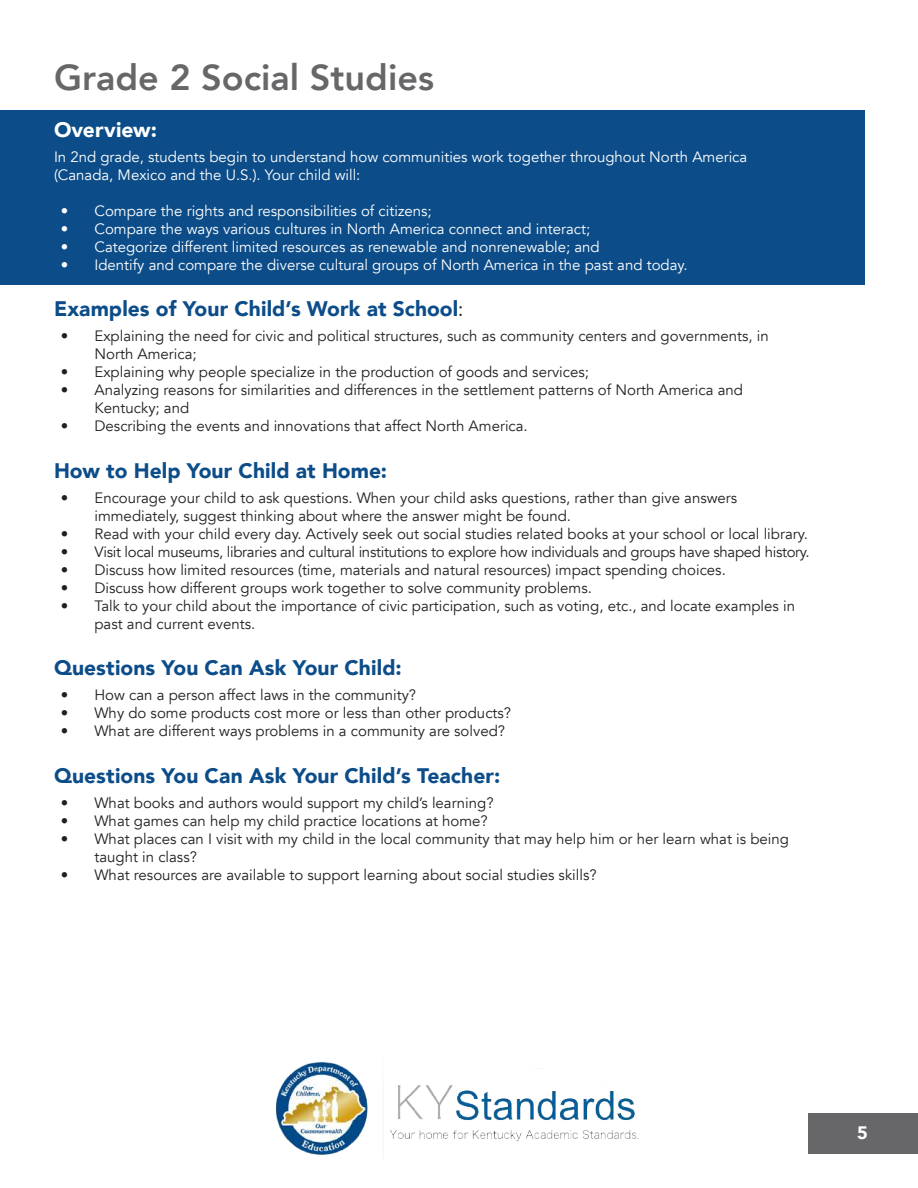
<style>
.page{position:relative;width:918px;height:1188px;background:#fff}
.page>*{position:absolute;margin:0;border:0;box-sizing:border-box;transform-origin:0 0}
.t1{font:800 36px "Avenir";color:#67676a}
.t2{font:900 21px "Avenir";letter-spacing:.005em;color:#0c4d89}
.t3{font:900 21px "Avenir";letter-spacing:.005em;color:#fff}
.t4{font:900 18px "Avenir";color:#fff}
.t5{font:15px/18px "Avenir";color:#231f20}
.t6{font:15px/18px "Avenir";color:#fff}
.t7{font:15px "Avenir";letter-spacing:-.02em;color:#231f20}
.s1{font-weight:400;color:#231f20}
</style>
<div class="page">
<div style="left:809px;top:1114px;width:109px;height:40px;background:#67676a"></div>
<div style="left:0;top:110px;width:864px;height:175px;background:#0c4d89"></div>
<img style="left:275px;top:1061px;width:364px;height:94px">
<h1 class="t1" style="left:54px;top:49px;width:382px">Grade 2 Social Studies</h1>
<h2 class="t3" style="left:54px;top:111px;width:105px">Overview:</h2>
<p class="t6" style="left:54px;top:148px;width:695px">In 2nd grade, students begin to understand how communities work together throughout North America (Canada, Mexico and the U.S.). Your child will:</p>
<p class="t6" style="left:61px;top:202px;width:372px">• Compare the rights and responsibilities of citizens;</p>
<p class="t6" style="left:61px;top:220px;width:531px">• Compare the ways various cultures in North America connect and interact;</p>
<p class="t6" style="left:61px;top:238px;width:541px">• Categorize different limited resources as renewable and nonrenewable; and</p>
<p class="t6" style="left:61px;top:256px;width:628px">• Identify and compare the diverse cultural groups of North America in the past and today.</p>
<h2 class="t2" style="left:54px;top:291px;width:411px">Examples of Your Child’s Work at School<span class="s1">:</span></h2>
<p class="t5" style="left:94px;top:327px;width:676px;text-indent:-34px">• Explaining the need for civic and political structures, such as community centers and governments, in<br>North America;</p>
<p class="t5" style="left:61px;top:363px;width:530px">• Explaining why people specialize in the production of goods and services;</p>
<p class="t5" style="left:94px;top:381px;width:650px;text-indent:-34px">• Analyzing reasons for similarities and differences in the settlement patterns of North America and<br>Kentucky; and</p>
<p class="t5" style="left:61px;top:417px;width:469px">• Describing the events and innovations that affect North America.</p>
<h2 class="t2" style="left:54px;top:453px;width:335px">How to Help Your Child at Home:</h2>
<p class="t5" style="left:94px;top:489px;width:644px;text-indent:-34px">• Encourage your child to ask questions. When your child asks questions, rather than give answers immediately, suggest thinking about where the answer might be found.</p>
<p class="t5" style="left:61px;top:525px;width:749px">• Read with your child every day. Actively seek out social studies related books at your school or local library.</p>
<p class="t7" style="left:61px;top:543px;width:750px">• Visit local museums, libraries and cultural institutions to explore how individuals and groups have shaped history.</p>
<p class="t5" style="left:61px;top:561px;width:667px">• Discuss how limited resources (time, materials and natural resources) impact spending choices.</p>
<p class="t5" style="left:61px;top:579px;width:533px">• Discuss how different groups work together to solve community problems.</p>
<p class="t5" style="left:94px;top:597px;width:702px;text-indent:-34px">• Talk to your child about the importance of civic participation, such as voting, etc., and locate examples in past and current events.</p>
<h2 class="t2" style="left:54px;top:650px;width:349px">Questions You Can Ask Your Child:</h2>
<p class="t5" style="left:61px;top:686px;width:357px">• How can a person affect laws in the community?</p>
<p class="t5" style="left:61px;top:704px;width:452px">• Why do some products cost more or less than other products?</p>
<p class="t5" style="left:61px;top:722px;width:446px">• What are different ways problems in a community are solved?</p>
<h2 class="t2" style="left:54px;top:758px;width:448px">Questions You Can Ask Your Child’s Teacher:</h2>
<p class="t5" style="left:61px;top:794px;width:434px">• What books and authors would support my child’s learning?</p>
<p class="t5" style="left:61px;top:812px;width:429px">• What games can help my child practice locations at home?</p>
<p class="t5" style="left:94px;top:830px;width:696px;text-indent:-34px">• What places can I visit with my child in the local community that may help him or her learn what is being taught in class?</p>
<p class="t5" style="left:61px;top:866px;width:537px">• What resources are available to support learning about social studies skills?</p>
<p class="t4" style="left:857px;top:1117px;width:12px">5</p>
</div>
